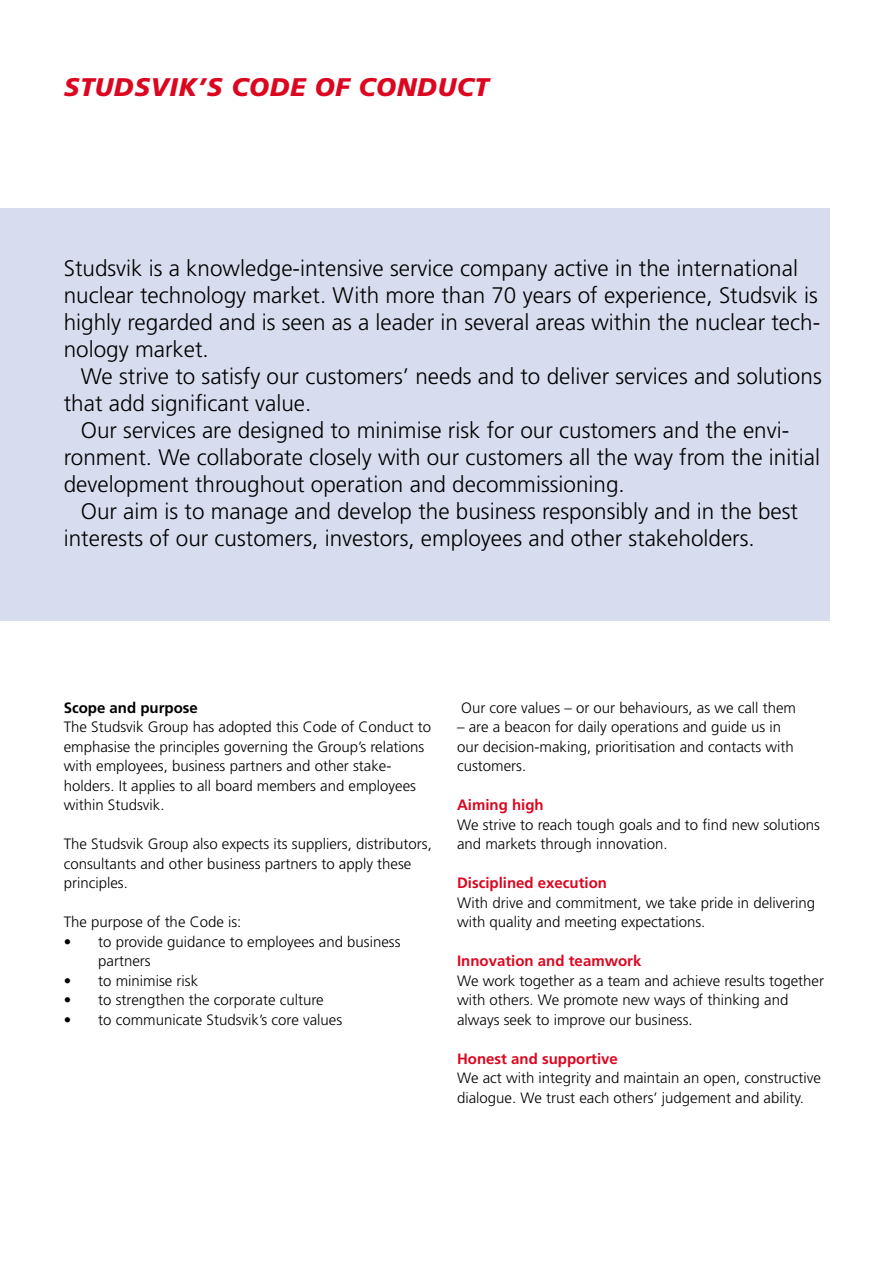
<style>
.page{position:relative;width:893px;height:1263px;background:#fff}
.page>*{position:absolute;margin:0;border:0;box-sizing:border-box;transform-origin:0 0}
.t1{font:italic 900 25.5px "Frutiger LT Std";letter-spacing:.025em;color:#db0720}
.t2{font:300 22.5px/27px "Frutiger LT Std";color:#000}
.t3{font:300 15px/19.5px "Frutiger LT Std";color:#000}
.t4{font:700 15px "Frutiger LT Std";color:#db0720}
.t5{font:700 15px "Frutiger LT Std";color:#000}
</style>
<div class="page">
<div style="left:0;top:208px;width:829px;height:413px;background:#d7dcef"></div>
<h1 class="t1" style="left:64px;top:72px;width:426px">STUDSVIK’S CODE OF CONDUCT</h1>
<p class="t2" style="left:64px;top:255px;width:758px">Studsvik is a knowledge-intensive service company active in the international nuclear technology market. With more than 70 years of experience, Studsvik is highly regarded and is seen as a leader in several areas within the nuclear tech&shy;nology market.</p>
<h2 class="t2" style="left:64px;top:363px;width:759px;text-indent:17px">We strive to satisfy our customers’ needs and to deliver services and solutions that add significant value.</h2>
<h2 class="t2" style="left:64px;top:417px;width:758px;text-indent:17px">Our services are designed to minimise risk for our customers and the envi&shy;ronment. We collaborate closely with our customers all the way from the initial development throughout operation and decommissioning.</h2>
<h2 class="t2" style="left:64px;top:498px;width:736px;text-indent:17px">Our aim is to manage and develop the business responsibly and in the best interests of our customers, investors, employees and other stakeholders.</h2>
<p class="t5" style="left:64px;top:699px;width:136px">Scope and purpose</p>
<p class="t3" style="left:64px;top:718px;width:369px">The Studsvik Group has adopted this Code of Conduct to emphasise the principles governing the Group’s relations with employees, business partners and other stake&shy;holders. It applies to all board members and employees within Studsvik.</p>
<p class="t3" style="left:64px;top:835px;width:370px">The Studsvik Group also expects its suppliers, distributors, consultants and other business partners to apply these principles.</p>
<p class="t3" style="left:64px;top:913px;width:179px">The purpose of the Code is:</p>
<p class="t3" style="left:98px;top:932px;width:304px;text-indent:-34px">• to provide guidance to employees and business partners</p>
<p class="t3" style="left:64px;top:971px;width:136px">• to minimise risk</p>
<p class="t3" style="left:64px;top:991px;width:261px">• to strengthen the corporate culture</p>
<p class="t3" style="left:64px;top:1010px;width:280px">• to communicate Studsvik’s core values</p>
<p class="t3" style="left:461px;top:698px;width:336px">Our core values – or our behaviours, as we call them</p>
<p class="t3" style="left:457px;top:718px;width:338px">– are a beacon for daily operations and guide us in our decision-making, prioritisation and contacts with customers.</p>
<p class="t4" style="left:457px;top:796px;width:88px">Aiming high</p>
<p class="t3" style="left:457px;top:815px;width:364px">We strive to reach tough goals and to find new solutions and markets through innovation.</p>
<p class="t4" style="left:457px;top:874px;width:152px">Disciplined execution</p>
<p class="t3" style="left:457px;top:893px;width:359px">With drive and commitment, we take pride in delivering with quality and meeting expectations.</p>
<p class="t4" style="left:457px;top:952px;width:186px">Innovation and teamwork</p>
<p class="t3" style="left:457px;top:971px;width:368px">We work together as a team and achieve results together with others. We promote new ways of thinking and always seek to improve our business.</p>
<p class="t4" style="left:457px;top:1050px;width:162px">Honest and supportive</p>
<p class="t3" style="left:457px;top:1069px;width:365px">We act with integrity and maintain an open, constructive dialogue. We trust each others’ judgement and ability.</p>
</div>
